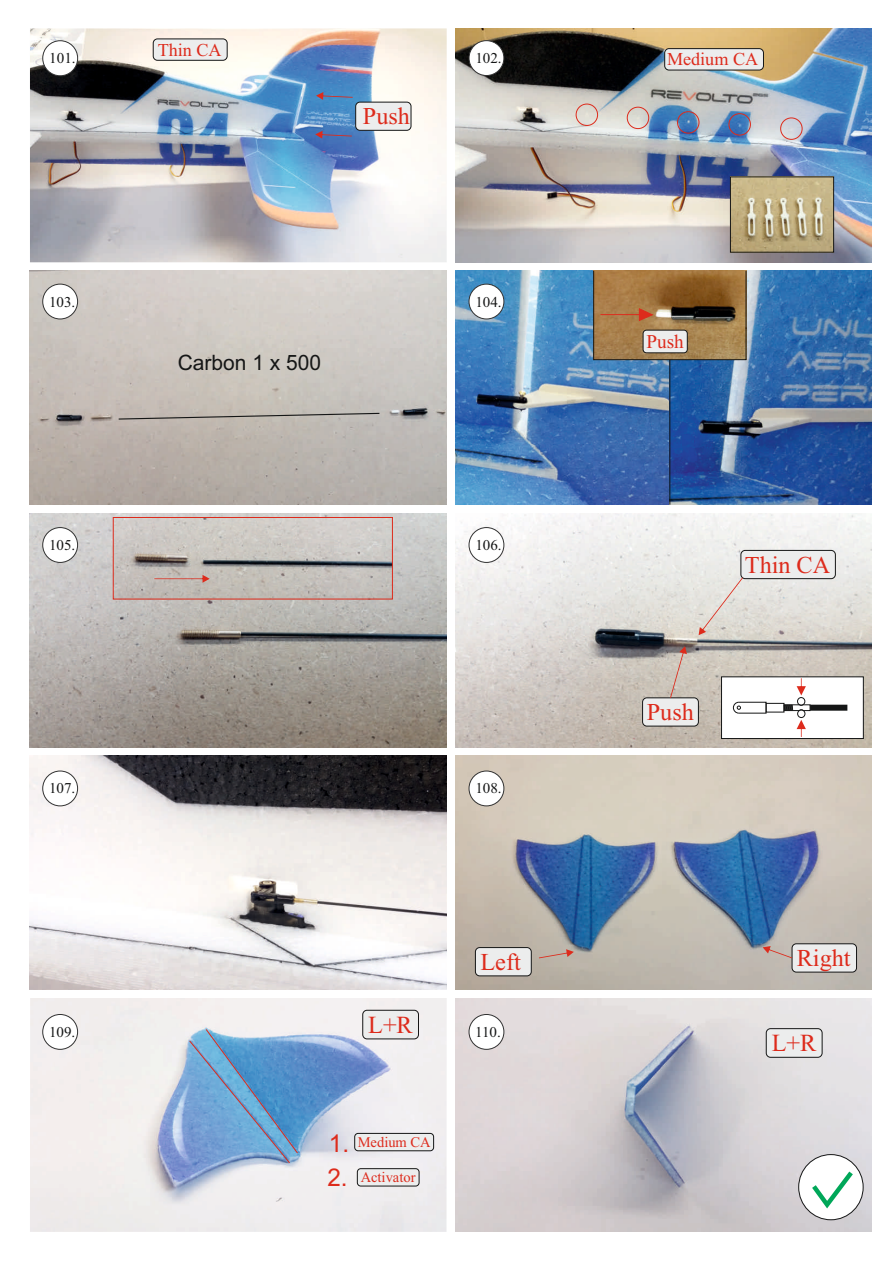
<style>
.page{position:relative;width:893px;height:1263px;background:#fff}
.page>*{position:absolute;margin:0;border:0;box-sizing:border-box;transform-origin:0 0}
.t1{font:24.6px "Times New Roman";color:#dd2b1c}
.t2{font:24.45px/33.6px "Arial";color:#dd2b1c}
.t3{font:24.3px "Times New Roman";color:#dd2b1c}
.t4{font:24.15px "Times New Roman";color:#dd2b1c}
.t5{font:21.15px "Arial";color:#151616}
.t6{font:19.5px "Times New Roman";color:#dd2b1c}
.t7{font:18.15px "Times New Roman";color:#dd2b1c}
.t8{font:15.15px "Times New Roman";color:#151616}
.t9{font:15px "Times New Roman";color:#151616}
.t10{font:14.7px "Times New Roman";color:#dd2b1c}
</style>
<div class="page">
<img style="left:455px;top:513px;width:417px;height:234px">
<div style="left:642px;top:698px;width:57px;height:28px;background:#eceded;border:1px solid #151616;border-radius:4px"></div>
<div style="left:741px;top:550px;width:94px;height:29px;background:#eceded;border:1px solid #151616;border-radius:4px"></div>
<svg style="left:670px;top:646px;width:17px;height:52px"></svg>
<svg style="left:699px;top:577px;width:44px;height:58px;background:#e1d9d3"></svg>
<svg style="left:721px;top:676px;width:143px;height:63px"></svg>
<img style="left:30px;top:998px;width:417px;height:234px">
<div style="left:363px;top:1010px;width:56px;height:29px;background:#eceded;border:1px solid #151616;border-radius:4px"></div>
<div style="left:355px;top:1133px;width:79px;height:18px;background:#eceded;border:1px solid #151616;border-radius:3px"></div>
<div style="left:357px;top:1168px;width:62px;height:18px;background:#eceded;border:1px solid #151616;border-radius:3px"></div>
<svg style="left:188px;top:1028px;width:111px;height:136px;background:#71a4d0"></svg>
<img style="left:455px;top:998px;width:417px;height:234px">
<div style="left:766px;top:1028px;width:56px;height:29px;background:#eceded;border:1px solid #151616;border-radius:4px"></div>
<svg style="left:798px;top:1154px;width:65px;height:66px"></svg>
<svg style="left:808px;top:1166px;width:49px;height:46px"></svg>
<img style="left:455px;top:756px;width:417px;height:233px">
<div style="left:475px;top:947px;width:56px;height:29px;background:#eceded;border:1px solid #151616;border-radius:4px"></div>
<div style="left:792px;top:944px;width:65px;height:28px;background:#eceded;border:1px solid #151616;border-radius:4px"></div>
<svg style="left:539px;top:949px;width:35px;height:9px"></svg>
<svg style="left:763px;top:946px;width:29px;height:12px"></svg>
<img style="left:30px;top:513px;width:417px;height:234px">
<img style="left:115px;top:519px;width:276px;height:78px">
<div style="left:113px;top:517px;width:280px;height:82px;border:1px solid #dd2b1c"></div>
<svg style="left:154px;top:575px;width:56px;height:8px"></svg>
<img style="left:455px;top:271px;width:215px;height:234px">
<img style="left:671px;top:271px;width:201px;height:234px">
<img style="left:595px;top:273px;width:149px;height:85px">
<hr style="left:600px;top:314px;width:46px;height:1px;background:#dd2b1c">
<svg style="left:638px;top:308px;width:16px;height:14px"></svg>
<div style="left:643px;top:330px;width:44px;height:23px;background:#eceded;border:1px solid #151616;border-radius:3px"></div>
<div style="left:593px;top:271px;width:153px;height:89px;border:1px solid #151616"></div>
<hr style="left:670px;top:360px;width:1px;height:145px;background:#151616">
<img style="left:30px;top:271px;width:417px;height:234px">
<svg style="left:118px;top:412px;width:263px;height:8px;background:#a9a49d"></svg>
<img style="left:455px;top:28px;width:417px;height:234px">
<div style="left:677px;top:111px;width:22px;height:23px;border:1px solid #dd2b1c;border-radius:50%"></div>
<div style="left:576px;top:104px;width:22px;height:22px;border:1px solid #dd2b1c;border-radius:50%"></div>
<div style="left:627px;top:107px;width:22px;height:22px;border:1px solid #dd2b1c;border-radius:50%"></div>
<div style="left:728px;top:113px;width:23px;height:23px;border:1px solid #dd2b1c;border-radius:50%"></div>
<div style="left:780px;top:117px;width:22px;height:23px;border:1px solid #dd2b1c;border-radius:50%"></div>
<img style="left:732px;top:179px;width:100px;height:71px">
<div style="left:664px;top:48px;width:100px;height:22px;background:#eceded;border:1px solid #151616;border-radius:4px"></div>
<div style="left:730px;top:177px;width:104px;height:75px;border:1px solid #151616"></div>
<img style="left:30px;top:756px;width:417px;height:233px">
<div style="left:42px;top:284px;width:36px;height:35px;background:#fff;border:1px solid #323232;border-radius:50%"></div>
<div style="left:42px;top:527px;width:36px;height:36px;background:#fff;border:1px solid #323232;border-radius:50%"></div>
<div style="left:42px;top:771px;width:36px;height:35px;background:#fff;border:1px solid #323232;border-radius:50%"></div>
<div style="left:42px;top:1014px;width:36px;height:36px;background:#fff;border:1px solid #323232;border-radius:50%"></div>
<div style="left:469px;top:40px;width:35px;height:36px;background:#fff;border:1px solid #323232;border-radius:50%"></div>
<div style="left:469px;top:284px;width:35px;height:35px;background:#fff;border:1px solid #323232;border-radius:50%"></div>
<div style="left:469px;top:527px;width:35px;height:36px;background:#fff;border:1px solid #323232;border-radius:50%"></div>
<div style="left:469px;top:771px;width:35px;height:35px;background:#fff;border:1px solid #323232;border-radius:50%"></div>
<div style="left:469px;top:1014px;width:35px;height:36px;background:#fff;border:1px solid #323232;border-radius:50%"></div>
<img style="left:30px;top:28px;width:417px;height:234px">
<div style="left:42px;top:40px;width:36px;height:36px;background:#fff;border:1px solid #323232;border-radius:50%"></div>
<svg style="left:316px;top:92px;width:37px;height:8px"></svg>
<svg style="left:315px;top:131px;width:37px;height:8px"></svg>
<div style="left:355px;top:102px;width:56px;height:28px;background:#eceded;border:1px solid #151616;border-radius:4px"></div>
<div style="left:153px;top:39px;width:74px;height:21px;background:#eceded;border:1px solid #151616;border-radius:4px"></div>
<p class="t8" style="left:49px;top:53px;width:28px">101.</p>
<p class="t7" style="left:158px;top:43px;width:65px">Thin CA</p>
<p class="t9" style="left:475px;top:53px;width:28px">102.</p>
<p class="t7" style="left:667px;top:53px;width:93px">Medium CA</p>
<h3 class="t4" style="left:363px;top:107px;width:48px">Push</h3>
<p class="t9" style="left:49px;top:296px;width:28px">103.</p>
<p class="t9" style="left:475px;top:296px;width:28px">104.</p>
<h3 class="t6" style="left:646px;top:335px;width:39px">Push</h3>
<h3 class="t5" style="left:178px;top:355px;width:145px">Carbon 1 x 500</h3>
<p class="t9" style="left:49px;top:540px;width:28px">105.</p>
<p class="t9" style="left:475px;top:540px;width:28px">106.</p>
<h3 class="t4" style="left:745px;top:556px;width:87px">Thin CA</h3>
<h3 class="t4" style="left:647px;top:703px;width:49px">Push</h3>
<p class="t9" style="left:49px;top:783px;width:28px">107.</p>
<p class="t9" style="left:475px;top:783px;width:28px">108.</p>
<h3 class="t3" style="left:480px;top:953px;width:42px">Left</h3>
<h3 class="t3" style="left:797px;top:949px;width:55px">Right</h3>
<p class="t9" style="left:49px;top:1026px;width:28px">109.</p>
<h1 class="t1" style="left:368px;top:1016px;width:46px">L+R</h1>
<p class="t9" style="left:475px;top:1026px;width:27px">110.</p>
<h1 class="t1" style="left:772px;top:1034px;width:46px">L+R</h1>
<h2 class="t2" style="left:327px;top:1129px;width:23px">1.<br>2.</h2>
<p class="t10" style="left:358px;top:1137px;width:75px">Medium CA</p>
<p class="t10" style="left:361px;top:1172px;width:56px">Activator</p>
</div>
